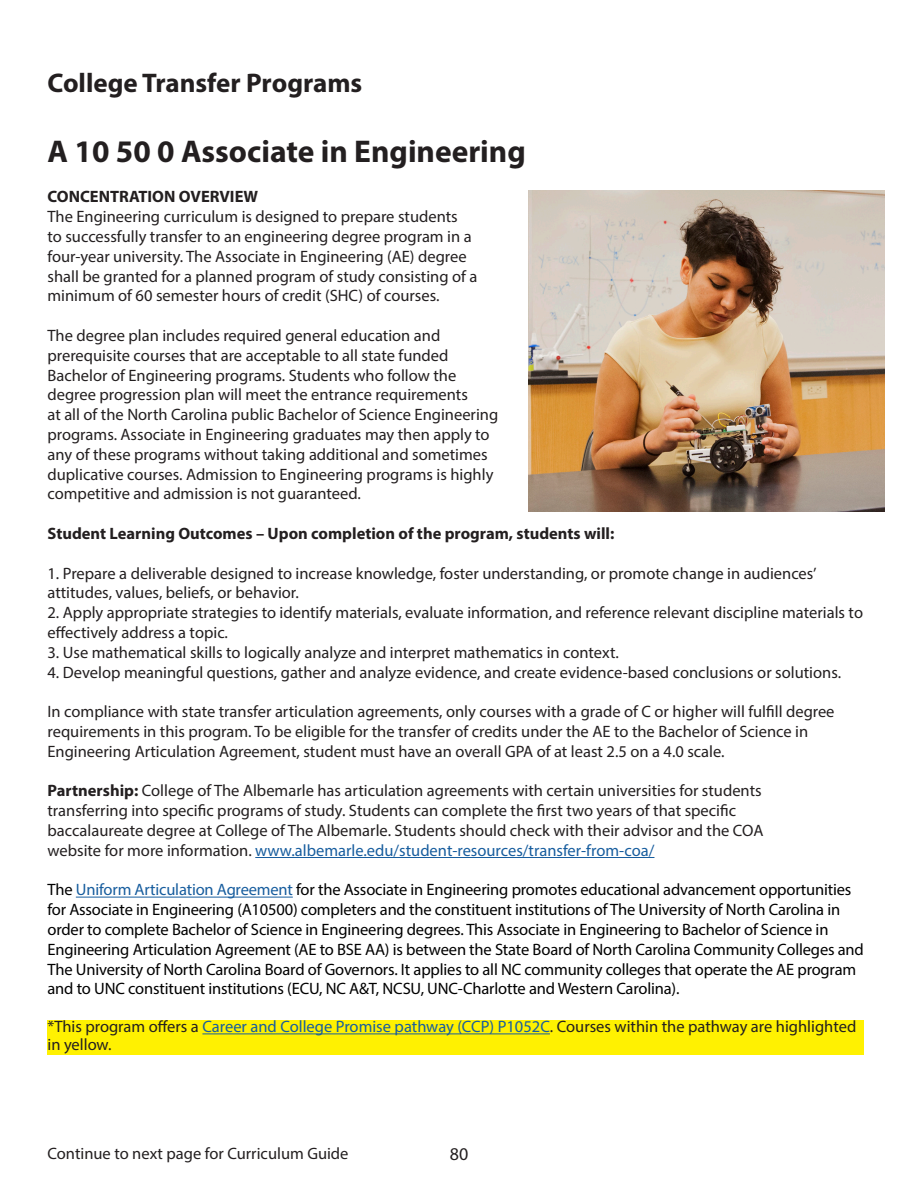
<style>
.page{position:relative;width:918px;height:1188px;background:#fff}
.page>*{position:absolute;margin:0;border:0;box-sizing:border-box;transform-origin:0 0}
.t1{font:700 31.5px "Myriad Pro";color:#231f20}
.t2{font:700 27px "Myriad Pro";color:#231f20}
.t3{font:18px "Myriad Pro";color:#231f20}
.Highlight{font:16.5px/19.8px "Myriad Pro";color:#231f20}
.t4{font:16.5px/19.8px "Myriad Pro";letter-spacing:-.01em;color:#000}
.t5{font:700 16.5px "Myriad Pro";color:#231f20}
.t6{font:16.5px "Myriad Pro";color:#175d9e}
.s1{font-weight:700}
.s2{color:#231f20}
.s3{color:#175d9e}
</style>
<div class="page">
<hr style="left:255px;top:857px;width:399px;height:1px;background:#175d9e">
<hr style="left:76px;top:897px;width:217px;height:1px;background:#175d9e">
<div style="left:48px;top:1020px;width:816px;height:34px;background:#fff101"></div>
<hr style="left:202px;top:1033px;width:348px;height:1px;background:#175d9e">
<img style="left:528px;top:190px;width:357px;height:322px">
<p class="t2" style="left:48px;top:65px;width:316px">College Transfer Programs</p>
<p class="t1" style="left:48px;top:131px;width:480px">A 10 50 0 Associate in Engineering</p>
<p class="t5" style="left:48px;top:186px;width:212px">CONCENTRATION OVERVIEW</p>
<p class="Highlight" style="left:48px;top:207px;width:412px">The Engineering curriculum is designed to prepare students</p>
<p class="Highlight" style="left:48px;top:226px;width:426px">to successfully transfer to an engineering degree program in a</p>
<p class="Highlight" style="left:48px;top:246px;width:421px">four-year university. The Associate in Engineering (AE) degree</p>
<p class="Highlight" style="left:48px;top:266px;width:431px">shall be granted for a planned program of study consisting of a</p>
<p class="Highlight" style="left:48px;top:286px;width:393px">minimum of 60 semester hours of credit (SHC) of courses.</p>
<p class="Highlight" style="left:48px;top:325px;width:394px">The degree plan includes required general education and</p>
<p class="Highlight" style="left:48px;top:345px;width:402px">prerequisite courses that are acceptable to all state funded</p>
<p class="Highlight" style="left:48px;top:365px;width:410px">Bachelor of Engineering programs. Students who follow the</p>
<p class="Highlight" style="left:48px;top:385px;width:422px">degree progression plan will meet the entrance requirements</p>
<p class="Highlight" style="left:48px;top:405px;width:452px">at all of the North Carolina public Bachelor of Science Engineering</p>
<p class="Highlight" style="left:48px;top:424px;width:444px">programs. Associate in Engineering graduates may then apply to</p>
<p class="Highlight" style="left:48px;top:444px;width:442px">any of these programs without taking additional and sometimes</p>
<p class="Highlight" style="left:48px;top:464px;width:447px">duplicative courses. Admission to Engineering programs is highly</p>
<p class="Highlight" style="left:48px;top:484px;width:315px">competitive and admission is not guaranteed.</p>
<p class="t5" style="left:48px;top:523px;width:568px">Student Learning Outcomes – Upon completion of the program, students will:</p>
<p class="Highlight" style="left:48px;top:563px;width:771px">1. Prepare a deliverable designed to increase knowledge, foster understanding, or promote change in audiences’ attitudes, values, beliefs, or behavior.</p>
<p class="Highlight" style="left:48px;top:603px;width:817px">2. Apply appropriate strategies to identify materials, evaluate information, and reference relevant discipline materials to effectively address a topic.</p>
<p class="Highlight" style="left:48px;top:642px;width:573px">3. Use mathematical skills to logically analyze and interpret mathematics in context.</p>
<p class="Highlight" style="left:48px;top:662px;width:795px">4. Develop meaningful questions, gather and analyze evidence, and create evidence-based conclusions or solutions.</p>
<p class="Highlight" style="left:48px;top:702px;width:789px">In compliance with state transfer articulation agreements, only courses with a grade of C or higher will fulfill degree requirements in this program. To be eligible for the transfer of credits under the AE to the Bachelor of Science in<br>Engineering Articulation Agreement, student must have an overall GPA of at least 2.5 on a 4.0 scale.</p>
<p class="Highlight" style="left:48px;top:781px;width:716px"><span class="s1">Partnership:</span> College of The Albemarle has articulation agreements with certain universities for students</p>
<p class="Highlight" style="left:48px;top:801px;width:690px">transferring into specific programs of study. Students can complete the first two years of that specific</p>
<p class="Highlight" style="left:48px;top:820px;width:717px">baccalaureate degree at College of The Albemarle. Students should check with their advisor and the COA</p>
<p class="t6" style="left:48px;top:840px;width:608px"><span class="s2">website for more information.</span> www.albemarle.edu/student-resources/transfer-from-coa/</p>
<p class="t4" style="left:48px;top:880px;width:818px">The <span class="s3">Uniform Articulation Agreement</span> for the Associate in Engineering promotes educational advancement opportunities for Associate in Engineering (A10500) completers and the constituent institutions of The University of North Carolina in order to complete Bachelor of Science in Engineering degrees. This Associate in Engineering to Bachelor of Science in Engineering Articulation Agreement (AE to BSE AA) is between the State Board of North Carolina Community Colleges and The University of North Carolina Board of Governors. It applies to all NC community colleges that operate the AE program and to UNC constituent institutions (ECU, NC A&amp;T, NCSU, UNC-Charlotte and Western Carolina).</p>
<p class="Highlight" style="left:48px;top:1017px;width:810px;line-height:18px">*This program offers a <span class="s3">Career and College Promise pathway (CCP) P1052C</span>. Courses within the pathway are highlighted in yellow.</p>
<p class="Highlight" style="left:48px;top:1144px;width:303px">Continue to next page for Curriculum Guide</p>
<p class="t3" style="left:450px;top:1143px;width:20px">80</p>
</div>
